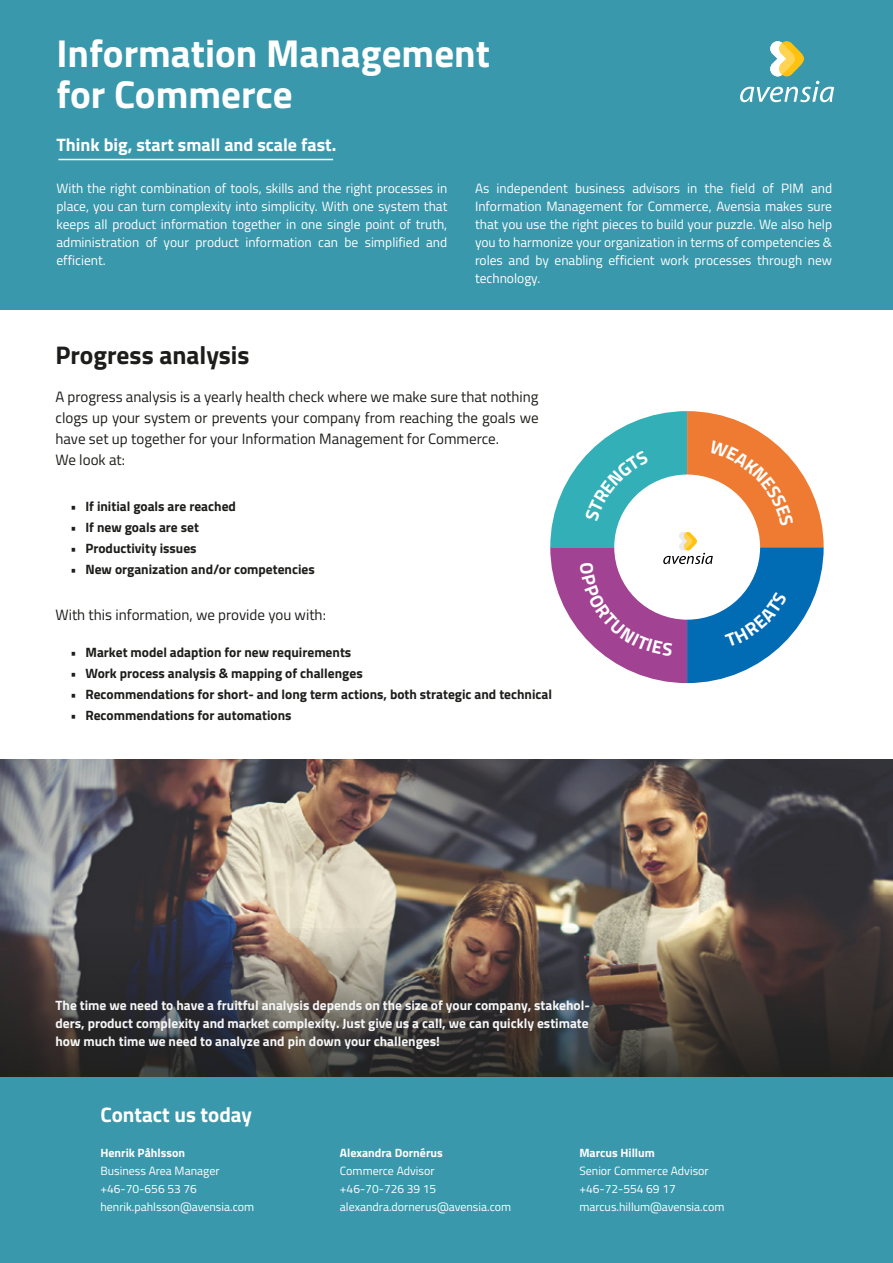
<style>
.page{position:relative;width:893px;height:1263px;background:#fff}
.page>*{position:absolute;margin:0;border:0;box-sizing:border-box;transform-origin:0 0}
.t1{font:700 39px/40.5px "Titillium";color:#fff}
.t2{font:700 25.5px "Titillium";color:#1d1d1b}
.t3{font:700 21px "Titillium";color:#fff}
.t4{font:700 18px "Titillium";color:#fff}
.t5{font:15px/21px "Titillium";color:#1d1d1b}
.t6{font:13.5px/18px "Titillium";color:#fff;text-align:justify}
.t7{font:700 13.5px "Titillium";color:#1d1d1b}
.t8{font:700 13.5px/18px "Titillium";color:#f6f6f6;text-align:justify}
.t9{font:12px/18px "Titillium";color:#fff}
.t10{font:700 12px "Titillium";color:#fff}
</style>
<div class="page">
<img style="left:1px;top:759px;width:892px;height:169px">
<svg style="left:0;top:928px;width:893px;height:149px;background:#494340"></svg>
<div style="left:0;top:0;width:893px;height:310px;background:#3998ac"></div>
<hr style="left:58px;top:159px;width:275px;height:1px;background:#fff">
<svg style="left:740px;top:41px;width:94px;height:61px"></svg>
<div style="left:0;top:1077px;width:893px;height:186px;background:#3998ac"></div>
<svg style="left:550px;top:411px;width:274px;height:272px"></svg>
<h1 class="t1" style="left:56px;top:31px;width:435px">Information Management for Commerce</h1>
<h3 class="t4" style="left:56px;top:131px;width:281px">Think big, start small and scale fast.</h3>
<p class="t6" style="left:56px;top:179px;width:392px">With the right combination of tools, skills and the right processes in place, you can turn complexity into simplicity. With one system that keeps all product information together in one single point of truth, administration of your product information can be simplified and efficient.</p>
<p class="t6" style="left:475px;top:179px;width:359px">As independent business advisors in the field of PIM and Information Management for Commerce, Avensia makes sure that you use the right pieces to build your puzzle. We also help you to harmonize your organization in terms of competencies &amp; roles and by enabling efficient work processes through new technology.</p>
<h2 class="t2" style="left:55px;top:335px;width:196px">Progress analysis</h2>
<p class="t5" style="left:55px;top:385px;width:485px">A progress analysis is a yearly health check where we make sure that nothing clogs up your system or prevents your company from reaching the goals we have set up together for your Information Management for Commerce.<br>We look at:</p>
<p class="t7" style="left:70px;top:495px;width:167px">• If initial goals are reached</p>
<p class="t7" style="left:70px;top:516px;width:130px">• If new goals are set</p>
<p class="t7" style="left:70px;top:537px;width:128px">• Productivity issues</p>
<p class="t7" style="left:70px;top:558px;width:246px">• New organization and/or competencies</p>
<p class="t5" style="left:55px;top:603px;width:272px">With this information, we provide you with:</p>
<p class="t7" style="left:70px;top:642px;width:282px">• Market model adaption for new requirements</p>
<p class="t7" style="left:70px;top:663px;width:294px">• Work process analysis &amp; mapping of challenges</p>
<p class="t7" style="left:70px;top:684px;width:483px">• Recommendations for short- and long term actions, both strategic and technical</p>
<p class="t7" style="left:70px;top:705px;width:223px">• Recommendations for automations</p>
<p class="t8" style="left:55px;top:996px;width:536px">The time we need to have a fruitful analysis depends on the size of your company, stakehol&shy;ders, product complexity and market complexity. Just give us a call, we can quickly estimate how much time we need to analyze and pin down your challenges!</p>
<h3 class="t3" style="left:100px;top:1098px;width:153px">Contact us today</h3>
<p class="t10" style="left:100px;top:1143px;width:86px">Henrik Påhlsson</p>
<p class="t9" style="left:100px;top:1161px;width:155px">Business Area Manager +46-70-656 53 76 henrik.pahlsson@avensia.com</p>
<p class="t10" style="left:340px;top:1143px;width:104px">Alexandra Dornérus</p>
<p class="t9" style="left:340px;top:1161px;width:173px">Commerce Advisor<br>+46-70-726 39 15 alexandra.dornerus@avensia.com</p>
<p class="t10" style="left:579px;top:1143px;width:77px">Marcus Hillum</p>
<p class="t9" style="left:579px;top:1161px;width:147px">Senior Commerce Advisor +46-72-554 69 17 marcus.hillum@avensia.com</p>
</div>
